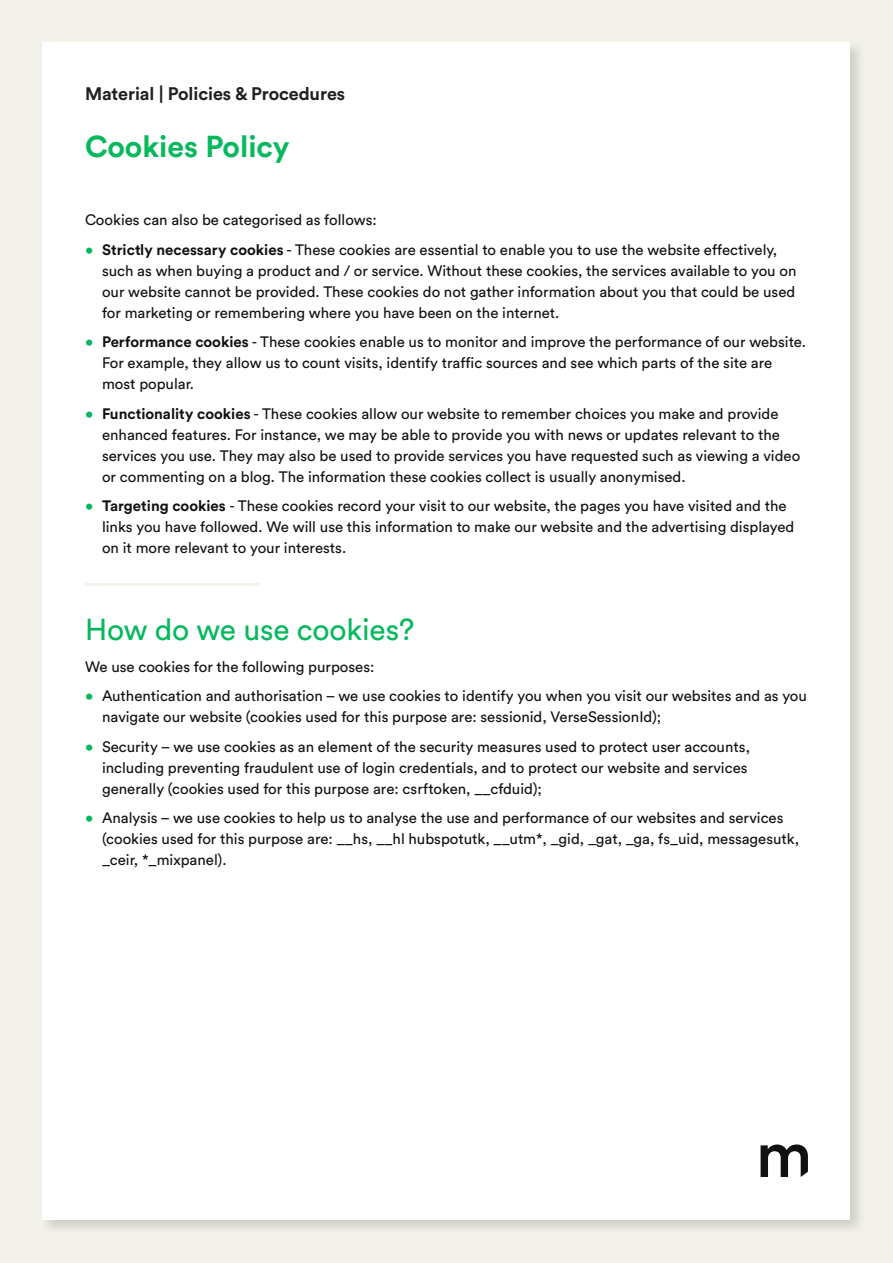
<style>
.page{position:relative;width:893px;height:1263px;background:#f2f2ea}
.page>*{position:absolute;margin:0;border:0;box-sizing:border-box;transform-origin:0 0}
.t1{font:30px "Circular Std";letter-spacing:-.005em;color:#07b85d}
.t2{font:700 30px "Circular Std";color:#07b85d}
.t3{font:700 18px "Circular Std";letter-spacing:-.005em;color:#231f20}
.t4{font:15px/21px "Circular Std";color:#111}
.s1{color:#07b85d}
.s2{font-weight:700}
</style>
<div class="page">
<div style="left:40px;top:40px;width:826px;height:1196px;background:#111;opacity:.15"></div>
<div style="left:43px;top:43px;width:807px;height:1177px;background:#fff"></div>
<svg style="left:761px;top:1144px;width:47px;height:33px"></svg>
<hr style="left:85px;top:583px;width:174px;height:3px;background:#f2f2ea">
<p class="t3" style="left:85px;top:82px;width:262px">Material | Policies &amp; Procedures</p>
<p class="t2" style="left:85px;top:127px;width:206px">Cookies Policy</p>
<p class="t4" style="left:85px;top:209px;width:293px">Cookies can also be categorised as follows:</p>
<p class="t4" style="left:102px;top:239px;width:696px;text-indent:-17px"><span class="s1">•</span> <span class="s2">Strictly necessary cookies</span> - These cookies are essential to enable you to use the website effectively, such as when buying a product and / or service. Without these cookies, the services available to you on our website cannot be provided. These cookies do not gather information about you that could be used for marketing or remembering where you have been on the internet.</p>
<p class="t4" style="left:102px;top:331px;width:705px;text-indent:-17px"><span class="s1">•</span> <span class="s2">Performance cookies</span> - These cookies enable us to monitor and improve the performance of our website.<br>For example, they allow us to count visits, identify traffic sources and see which parts of the site are most popular.</p>
<p class="t4" style="left:102px;top:403px;width:700px;text-indent:-17px"><span class="s1">•</span> <span class="s2">Functionality cookies</span> - These cookies allow our website to remember choices you make and provide enhanced features. For instance, we may be able to provide you with news or updates relevant to the services you use. They may also be used to provide services you have requested such as viewing a video or commenting on a blog. The information these cookies collect is usually anonymised.</p>
<p class="t4" style="left:102px;top:495px;width:694px;text-indent:-17px"><span class="s1">•</span> <span class="s2">Targeting cookies</span> - These cookies record your visit to our website, the pages you have visited and the links you have followed. We will use this information to make our website and the advertising displayed on it more relevant to your interests.</p>
<p class="t1" style="left:85px;top:611px;width:331px">How do we use cookies?</p>
<p class="t4" style="left:85px;top:656px;width:291px">We use cookies for the following purposes:</p>
<p class="t4" style="left:102px;top:685px;width:706px;text-indent:-17px"><span class="s1">•</span> Authentication and authorisation – we use cookies to identify you when you visit our websites and as you navigate our website (cookies used for this purpose are: sessionid, VerseSessionId);</p>
<p class="t4" style="left:102px;top:736px;width:650px;text-indent:-17px"><span class="s1">•</span> Security – we use cookies as an element of the security measures used to protect user accounts, including preventing fraudulent use of login credentials, and to protect our website and services generally (cookies used for this purpose are: csrftoken, __cfduid);</p>
<p class="t4" style="left:102px;top:807px;width:699px;text-indent:-17px"><span class="s1">•</span> Analysis – we use cookies to help us to analyse the use and performance of our websites and services (cookies used for this purpose are: __hs, __hl hubspotutk, __utm*, _gid, _gat, _ga, fs_uid, messagesutk, _ceir, *_mixpanel).</p>
</div>
